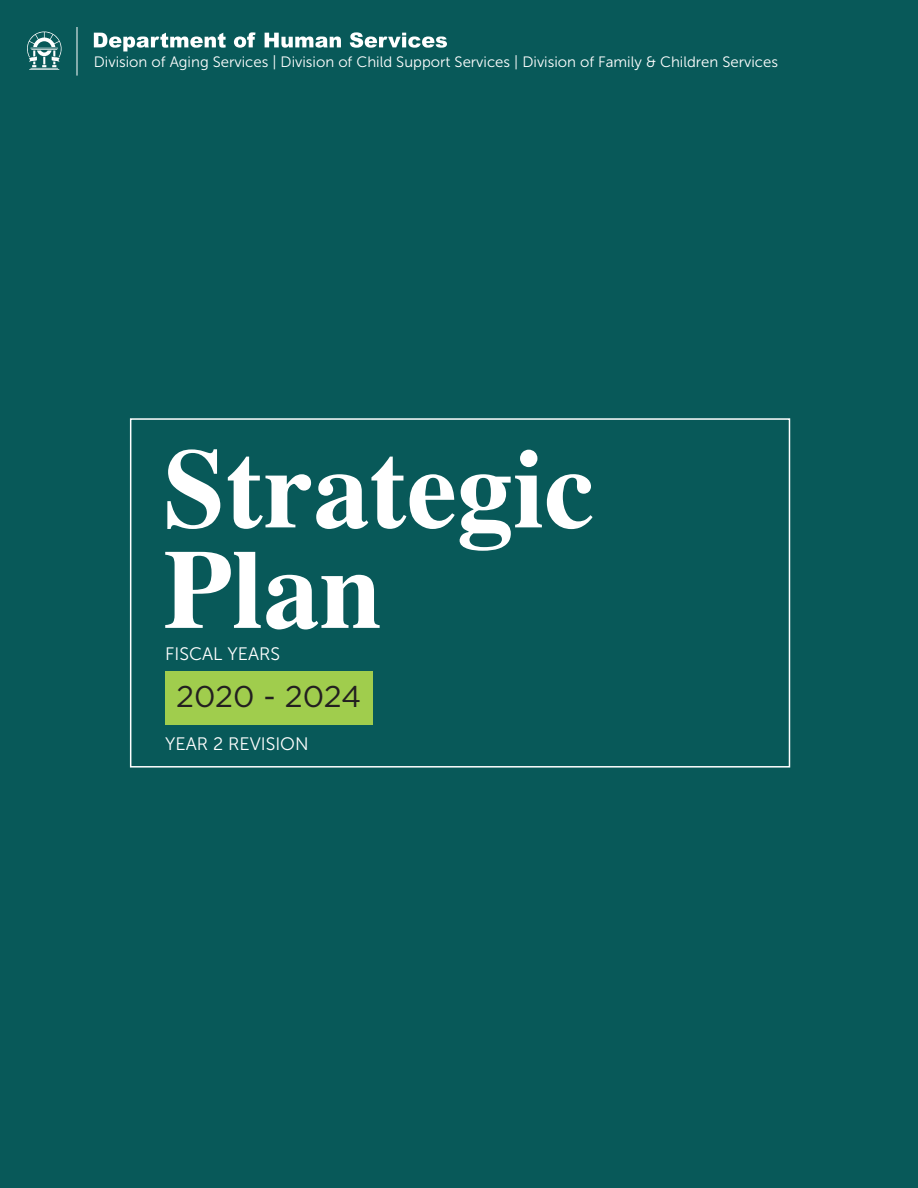
<style>
.page{position:relative;width:918px;height:1188px;background:#085959}
.page>*{position:absolute;margin:0;border:0;box-sizing:border-box;transform-origin:0 0}
.t1{font:30px "Gotham";letter-spacing:-.005em;color:#231f20}
.t2{font:18px "Museo Sans 300";color:#fff}
.t3{font:15px "Museo Sans 300";color:#fff}
</style>
<div class="page">
<svg style="left:165px;top:449px;width:428px;height:180px"></svg>
<svg style="left:27px;top:31px;width:35px;height:39px"></svg>
<hr style="left:77px;top:27px;width:1px;height:49px;background:#fff">
<svg style="left:94px;top:32px;width:353px;height:19px"></svg>
<div style="left:130px;top:418px;width:660px;height:350px;border:2px solid #fff"></div>
<div style="left:165px;top:671px;width:208px;height:54px;background:#a0cd4d"></div>
<p class="t3" style="left:94px;top:54px;width:686px">Division of Aging Services | Division of Child Support Services | Division of Family &amp; Children Services</p>
<p class="t2" style="left:165px;top:644px;width:116px">FISCAL YEARS</p>
<p class="t1" style="left:176px;top:680px;width:187px">2020 - 2024</p>
<p class="t2" style="left:165px;top:734px;width:145px">YEAR 2 REVISION</p>
</div>
